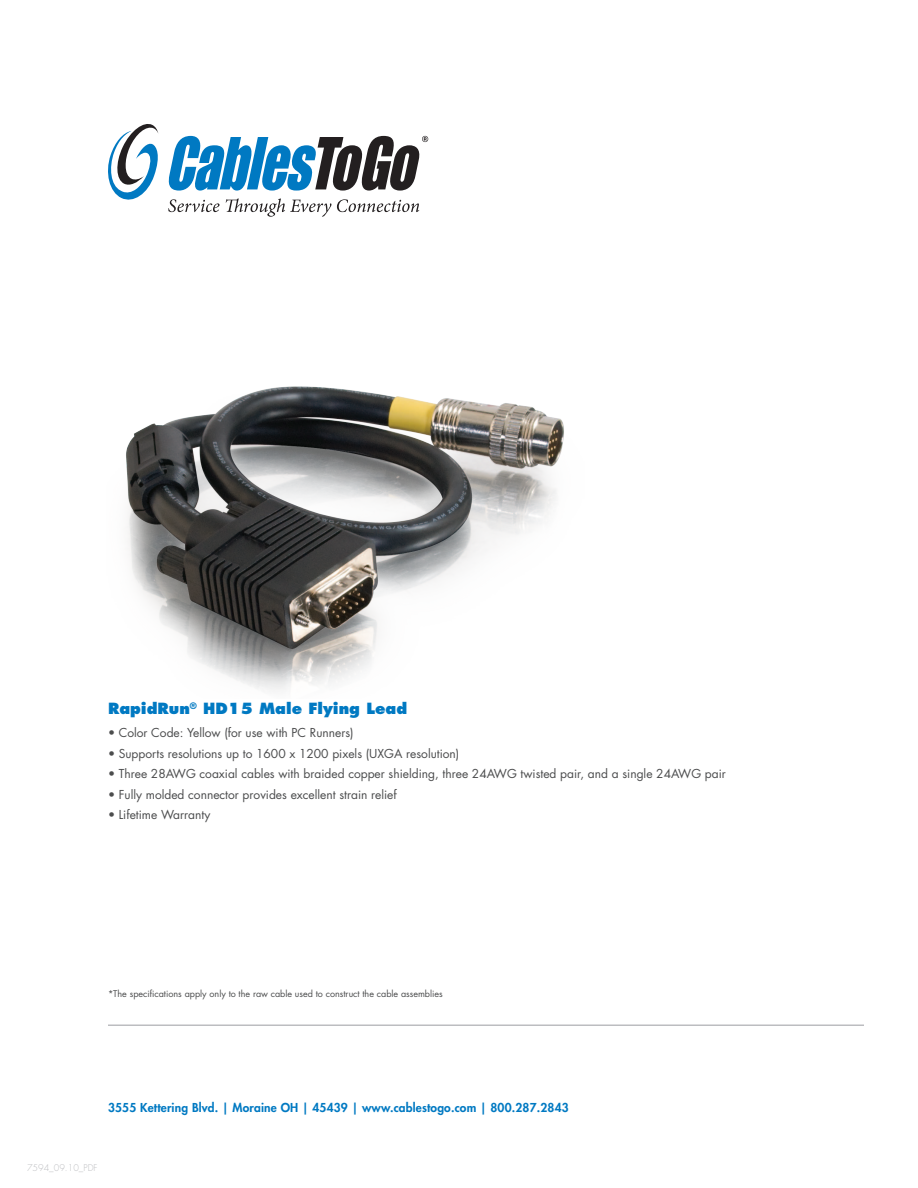
<style>
.page{position:relative;width:918px;height:1188px;background:#fff}
.page>*{position:absolute;margin:0;border:0;box-sizing:border-box;transform-origin:0 0}
.Product_Header{font:800 15px "Futura Std";color:#0079c2}
.Header_Bullets{font:12px "Futura Std";color:#4b4c4d}
.Master_Contact_Info{font:800 12px "Futura Std";letter-spacing:.015em;color:#0079c2}
.Header_Bullets-2{font:9px "Futura Std";color:#4b4c4d}
.Job_Info{font:300 9px "Futura Std";color:#bcbdc0}
</style>
<div class="page">
<svg style="left:168px;top:199px;width:52px;height:13px"></svg>
<svg style="left:226px;top:198px;width:105px;height:19px"></svg>
<svg style="left:337px;top:199px;width:82px;height:13px"></svg>
<svg style="left:108px;top:124px;width:51px;height:76px"></svg>
<svg style="left:168px;top:136px;width:260px;height:55px"></svg>
<hr style="left:108px;top:1024px;width:756px;height:2px;background:#bcbdc0">
<img style="left:126px;top:386px;width:438px;height:305px">
<p class="Product_Header" style="left:108px;top:699px;width:301px">RapidRun<sup>®</sup> HD15 Male Flying Lead</p>
<p class="Header_Bullets" style="left:108px;top:725px;width:247px">• Color Code: Yellow (for use with PC Runners)</p>
<p class="Header_Bullets" style="left:108px;top:746px;width:353px">• Supports resolutions up to 1600 x 1200 pixels (UXGA resolution)</p>
<p class="Header_Bullets" style="left:108px;top:766px;width:619px">• Three 28AWG coaxial cables with braided copper shielding, three 24AWG twisted pair, and a single 24AWG pair</p>
<p class="Header_Bullets" style="left:108px;top:787px;width:290px">• Fully molded connector provides excellent strain relief</p>
<p class="Header_Bullets" style="left:108px;top:807px;width:104px">• Lifetime Warranty</p>
<p class="Header_Bullets-2" style="left:108px;top:988px;width:336px">*The specifications apply only to the raw cable used to construct the cable assemblies</p>
<p class="Master_Contact_Info" style="left:108px;top:1100px;width:462px">3555 Kettering Blvd. | Moraine OH | 45439 | www.cablestogo.com | 800.287.2843</p>
<p class="Job_Info" style="left:27px;top:1163px;width:72px">7594_09.10_PDF</p>
</div>
